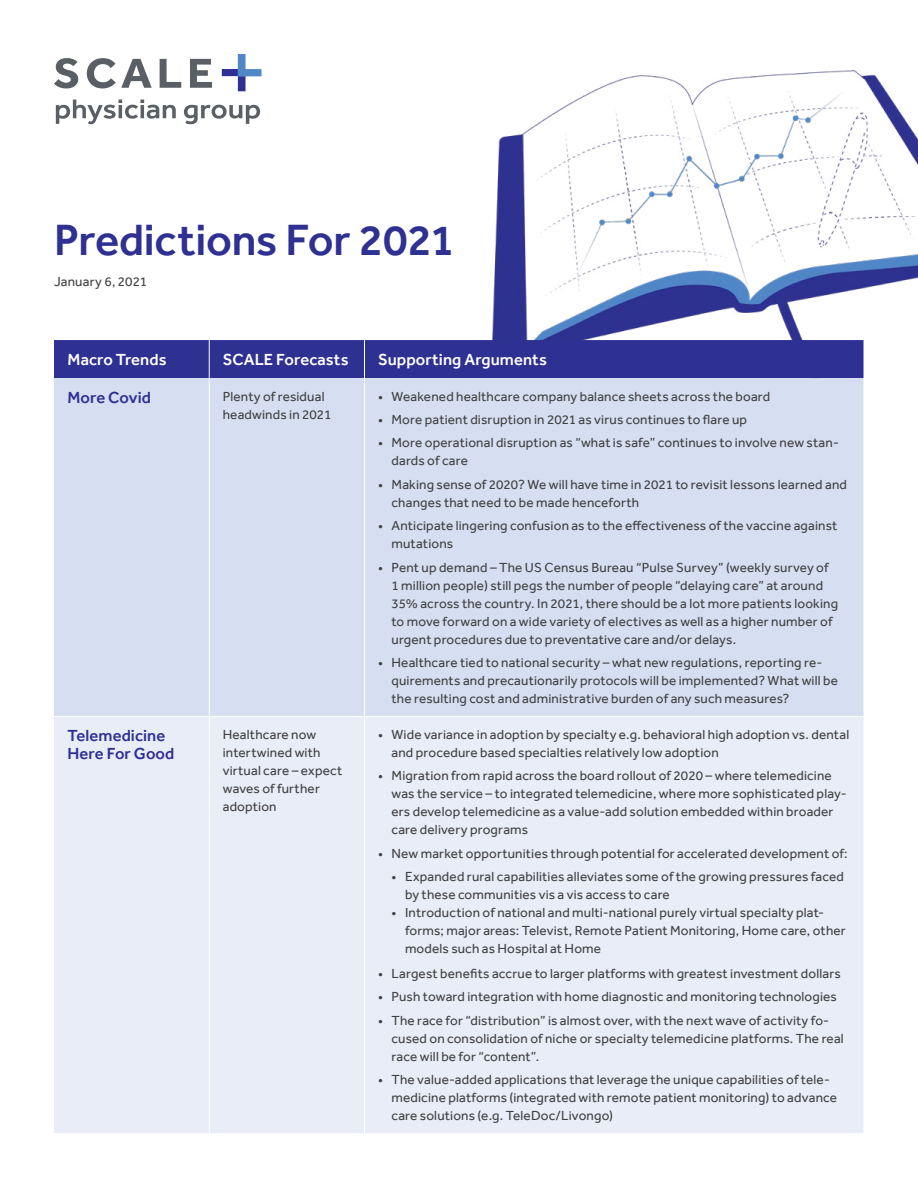
<style>
.page{position:relative;width:918px;height:1188px;background:#fff}
.page>*{position:absolute;margin:0;border:0;box-sizing:border-box;transform-origin:0 0}
.Headline_1{font:500 45px "Effra";letter-spacing:-.005em;color:#2e3092}
.Headline_2{font:500 16.5px "Effra";letter-spacing:.005em;color:#fff}
.Headline_2-2{font:500 16.5px/18px "Effra";letter-spacing:.005em;color:#2e3092}
.Body{font:13.5px/18px "Effra";letter-spacing:.015em;color:#414142}
.Callout{font:13.5px "Effra";letter-spacing:.015em;color:#414142}
</style>
<div class="page">
<svg style="left:54px;top:58px;width:24px;height:30px"></svg>
<svg style="left:87px;top:58px;width:65px;height:30px"></svg>
<svg style="left:160px;top:59px;width:21px;height:29px"></svg>
<svg style="left:190px;top:59px;width:22px;height:29px"></svg>
<svg style="left:56px;top:100px;width:120px;height:24px"></svg>
<svg style="left:184px;top:105px;width:76px;height:19px"></svg>
<div style="left:238px;top:69px;width:7px;height:22px;background:#2e3092"></div>
<div style="left:222px;top:69px;width:24px;height:7px;background:#2e3092"></div>
<div style="left:238px;top:54px;width:7px;height:22px;background:#5087c7"></div>
<div style="left:238px;top:69px;width:24px;height:7px;background:#5087c7"></div>
<img style="left:493px;top:70px;width:425px;height:270px">
<div style="left:54px;top:340px;width:810px;height:38px;background:#2e3092"></div>
<div style="left:54px;top:378px;width:810px;height:338px;background:#d6dff1"></div>
<div style="left:54px;top:717px;width:810px;height:416px;background:#e9edf7"></div>
<hr style="left:209px;top:340px;width:1px;height:38px;background:#fff">
<hr style="left:364px;top:340px;width:1px;height:38px;background:#fff">
<hr style="left:209px;top:378px;width:1px;height:338px;background:#fff">
<hr style="left:364px;top:378px;width:1px;height:338px;background:#fff">
<hr style="left:209px;top:717px;width:1px;height:416px;background:#fff">
<hr style="left:364px;top:717px;width:1px;height:416px;background:#fff">
<p class="Headline_1" style="left:54px;top:213px;width:402px">Predictions For 2021</p>
<p class="Callout" style="left:54px;top:274px;width:95px">January 6, 2021</p>
<p class="Headline_2" style="left:68px;top:349px;width:101px">Macro Trends</p>
<p class="Headline_2" style="left:223px;top:349px;width:128px">SCALE Forecasts</p>
<p class="Headline_2" style="left:378px;top:349px;width:171px">Supporting Arguments</p>
<p class="Headline_2-2" style="left:68px;top:388px;width:85px">More Covid</p>
<p class="Body" style="left:223px;top:387px;width:110px">Plenty of residual headwinds in 2021</p>
<p class="Body" style="left:378px;top:387px;width:394px">• Weakened healthcare company balance sheets across the board</p>
<p class="Body" style="left:378px;top:410px;width:371px">• More patient disruption in 2021 as virus continues to flare up</p>
<p class="Body" style="left:392px;top:434px;width:449px;text-indent:-14px">• More operational disruption as “what is safe” continues to involve new stan&shy;dards of care</p>
<p class="Body" style="left:392px;top:475px;width:457px;text-indent:-14px">• Making sense of 2020? We will have time in 2021 to revisit lessons learned and changes that need to be made henceforth</p>
<p class="Body" style="left:392px;top:517px;width:447px;text-indent:-14px">• Anticipate lingering confusion as to the effectiveness of the vaccine against mutations</p>
<p class="Body" style="left:392px;top:558px;width:448px;text-indent:-14px">• Pent up demand – The US Census Bureau “Pulse Survey” (weekly survey of 1 million people) still pegs the number of people “delaying care” at around 35% across the country. In 2021, there should be a lot more patients looking to move forward on a wide variety of electives as well as a higher number of urgent procedures due to preventative care and/or delays.</p>
<p class="Body" style="left:392px;top:653px;width:448px;text-indent:-14px">• Healthcare tied to national security – what new regulations, reporting re&shy;quirements and precautionarily protocols will be implemented? What will be the resulting cost and administrative burden of any such measures?</p>
<p class="Headline_2-2" style="left:68px;top:726px;width:108px">Telemedicine<br>Here For Good</p>
<p class="Body" style="left:223px;top:725px;width:121px">Healthcare now intertwined with virtual care – expect waves of further adoption</p>
<p class="Body" style="left:392px;top:725px;width:459px;text-indent:-14px">• Wide variance in adoption by specialty e.g. behavioral high adoption vs. dental and procedure based specialties relatively low adoption</p>
<p class="Body" style="left:392px;top:767px;width:457px;text-indent:-14px">• Migration from rapid across the board rollout of 2020 – where telemedicine was the service – to integrated telemedicine, where more sophisticated play&shy;ers develop telemedicine as a value-add solution embedded within broader care delivery programs</p>
<p class="Body" style="left:378px;top:844px;width:471px">• New market opportunities through potential for accelerated development of:</p>
<p class="Body" style="left:405px;top:868px;width:441px;text-indent:-14px">• Expanded rural capabilities alleviates some of the growing pressures faced by these communities vis a vis access to care</p>
<p class="Body" style="left:405px;top:904px;width:442px;text-indent:-14px">• Introduction of national and multi-national purely virtual specialty plat&shy;forms; major areas: Televist, Remote Patient Monitoring, Home care, other models such as Hospital at Home</p>
<p class="Body" style="left:378px;top:964px;width:464px">• Largest benefits accrue to larger platforms with greatest investment dollars</p>
<p class="Body" style="left:378px;top:988px;width:460px">• Push toward integration with home diagnostic and monitoring technologies</p>
<p class="Body" style="left:392px;top:1011px;width:454px;text-indent:-14px">• The race for “distribution” is almost over, with the next wave of activity fo&shy;cused on consolidation of niche or specialty telemedicine platforms. The real race will be for “content”.</p>
<p class="Body" style="left:392px;top:1070px;width:447px;text-indent:-14px">• The value-added applications that leverage the unique capabilities of tele&shy;medicine platforms (integrated with remote patient monitoring) to advance care solutions (e.g. TeleDoc/Livongo)</p>
</div>
